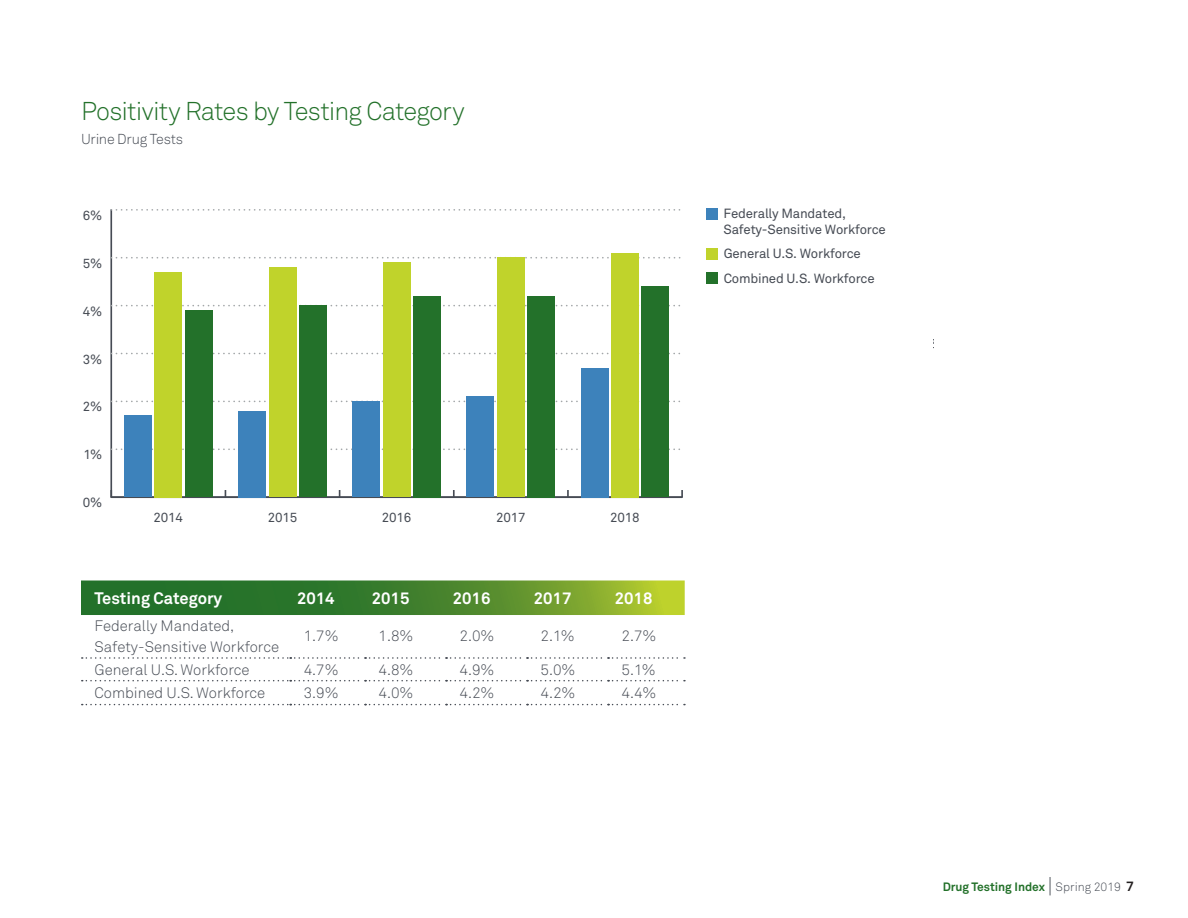
<style>
.page{position:relative;width:1188px;height:918px;background:#fff}
.page>*{position:absolute;margin:0;border:0;box-sizing:border-box;transform-origin:0 0}
.Tables_Section_Heade{font:300 25.5px "Akkurat Std";letter-spacing:-.035em;color:#23712a}
.Table_Heads{font:700 16.5px "Akkurat Pro";color:#fff}
.Table_Heads-2{font:700 16.5px "Akkurat Std";color:#fff}
.Table_Content{font:300 15px/21px "Akkurat Std";color:#464b54}
.Table_Content-2{font:300 15px "Akkurat Pro";color:#464b54}
.Tables_Section_SubHe{font:300 14.25px "Akkurat Std";letter-spacing:-.015em;color:#464b54}
.t1{font:13.2px/15.9px "Akkurat Std";letter-spacing:-.015em;color:#464b54}
.t2{font:700 12px "Akkurat Std";color:#23712a}
.s1{font-weight:300;font-size:21px;color:#464b54}
.s2{font-weight:300;color:#464b54}
.s3{font-size:13.5px;color:#231f20}
</style>
<div class="page">
<svg style="left:81px;top:580px;width:604px;height:35px;background:#4f8a2f"></svg>
<svg style="left:82px;top:657px;width:603px;height:2px"></svg>
<svg style="left:82px;top:680px;width:603px;height:1px"></svg>
<svg style="left:82px;top:704px;width:603px;height:1px"></svg>
<svg style="left:453px;top:490px;width:2px;height:6px"></svg>
<svg style="left:567px;top:490px;width:2px;height:6px"></svg>
<svg style="left:681px;top:490px;width:2px;height:7px"></svg>
<hr style="left:110px;top:210px;width:2px;height:287px;background:#464b54">
<hr style="left:111px;top:496px;width:571px;height:2px;background:#464b54">
<svg style="left:111px;top:448px;width:569px;height:2px"></svg>
<svg style="left:111px;top:401px;width:569px;height:1px"></svg>
<svg style="left:111px;top:353px;width:569px;height:1px"></svg>
<svg style="left:111px;top:305px;width:569px;height:1px"></svg>
<svg style="left:111px;top:257px;width:570px;height:2px"></svg>
<svg style="left:111px;top:209px;width:570px;height:2px"></svg>
<div style="left:185px;top:310px;width:28px;height:187px;background:#23712a"></div>
<div style="left:299px;top:306px;width:28px;height:191px;background:#23712a"></div>
<div style="left:413px;top:296px;width:28px;height:201px;background:#23712a"></div>
<div style="left:528px;top:296px;width:27px;height:201px;background:#23712a"></div>
<div style="left:642px;top:286px;width:27px;height:211px;background:#23712a"></div>
<div style="left:155px;top:272px;width:27px;height:225px;background:#c0d32b"></div>
<div style="left:269px;top:267px;width:27px;height:230px;background:#c0d32b"></div>
<div style="left:383px;top:263px;width:27px;height:234px;background:#c0d32b"></div>
<div style="left:497px;top:258px;width:28px;height:239px;background:#c0d32b"></div>
<div style="left:611px;top:253px;width:28px;height:244px;background:#c0d32b"></div>
<div style="left:124px;top:416px;width:28px;height:81px;background:#3d82bb"></div>
<div style="left:238px;top:411px;width:28px;height:86px;background:#3d82bb"></div>
<div style="left:353px;top:401px;width:27px;height:96px;background:#3d82bb"></div>
<div style="left:467px;top:397px;width:27px;height:100px;background:#3d82bb"></div>
<div style="left:581px;top:368px;width:27px;height:129px;background:#3d82bb"></div>
<div style="left:706px;top:208px;width:12px;height:12px;background:#3d82bb"></div>
<div style="left:706px;top:248px;width:12px;height:11px;background:#c0d32b"></div>
<div style="left:706px;top:273px;width:12px;height:11px;background:#23712a"></div>
<p class="Tables_Section_Heade" style="left:81px;top:96px;width:385px">Positivity Rates by Testing Category</p>
<p class="Tables_Section_SubHe" style="left:81px;top:131px;width:104px">Urine Drug Tests</p>
<p class="t1" style="left:83px;top:207px;width:21px">6%</p>
<p class="t1" style="left:83px;top:255px;width:21px">5%</p>
<p class="t1" style="left:83px;top:303px;width:21px">4%</p>
<p class="t1" style="left:83px;top:351px;width:21px">3%</p>
<p class="t1" style="left:83px;top:399px;width:21px">2%</p>
<p class="t1" style="left:83px;top:447px;width:20px">1%</p>
<p class="t1" style="left:83px;top:495px;width:21px">0%</p>
<p class="t1" style="left:154px;top:509px;width:31px">2014</p>
<p class="t1" style="left:268px;top:509px;width:31px">2015</p>
<p class="t1" style="left:382px;top:509px;width:31px">2016</p>
<p class="t1" style="left:496px;top:509px;width:31px">2017</p>
<p class="t1" style="left:610px;top:509px;width:31px">2018</p>
<p class="Table_Heads-2" style="left:94px;top:588px;width:129px">Testing Category</p>
<p class="Table_Heads" style="left:297px;top:588px;width:39px">2014</p>
<p class="Table_Heads" style="left:372px;top:588px;width:39px">2015</p>
<p class="Table_Heads" style="left:453px;top:588px;width:39px">2016</p>
<p class="Table_Heads" style="left:534px;top:588px;width:39px">2017</p>
<p class="Table_Heads" style="left:615px;top:588px;width:39px">2018</p>
<p class="Table_Content" style="left:94px;top:615px;width:186px">Federally Mandated,<br>Safety-Sensitive Workforce</p>
<p class="Table_Content-2" style="left:304px;top:627px;width:36px">1.7%</p>
<p class="Table_Content-2" style="left:379px;top:627px;width:36px">1.8%</p>
<p class="Table_Content-2" style="left:460px;top:627px;width:36px">2.0%</p>
<p class="Table_Content-2" style="left:541px;top:627px;width:36px">2.1%</p>
<p class="Table_Content-2" style="left:622px;top:627px;width:36px">2.7%</p>
<p class="Table_Content" style="left:94px;top:659px;width:157px">General U.S. Workforce</p>
<p class="Table_Content-2" style="left:304px;top:661px;width:36px">4.7%</p>
<p class="Table_Content-2" style="left:379px;top:661px;width:36px">4.8%</p>
<p class="Table_Content-2" style="left:460px;top:661px;width:36px">4.9%</p>
<p class="Table_Content-2" style="left:541px;top:661px;width:36px">5.0%</p>
<p class="Table_Content-2" style="left:622px;top:661px;width:36px">5.1%</p>
<p class="Table_Content" style="left:94px;top:682px;width:172px">Combined U.S. Workforce</p>
<p class="Table_Content-2" style="left:304px;top:684px;width:36px">3.9%</p>
<p class="Table_Content-2" style="left:379px;top:684px;width:36px">4.0%</p>
<p class="Table_Content-2" style="left:460px;top:684px;width:36px">4.2%</p>
<p class="Table_Content-2" style="left:541px;top:684px;width:36px">4.2%</p>
<p class="Table_Content-2" style="left:622px;top:684px;width:36px">4.4%</p>
<p class="t1" style="left:724px;top:205px;width:164px">Federally Mandated,<br>Safety-Sensitive Workforce</p>
<p class="t1" style="left:724px;top:241px;width:153px;line-height:24.9px">General U.S. Workforce<br>Combined U.S. Workforce</p>
<p class="t2" style="left:943px;top:879px;width:193px">Drug Testing Index <span class="s1">|</span> <span class="s2">Spring 2019</span> <span class="s3">7</span></p>
</div>
